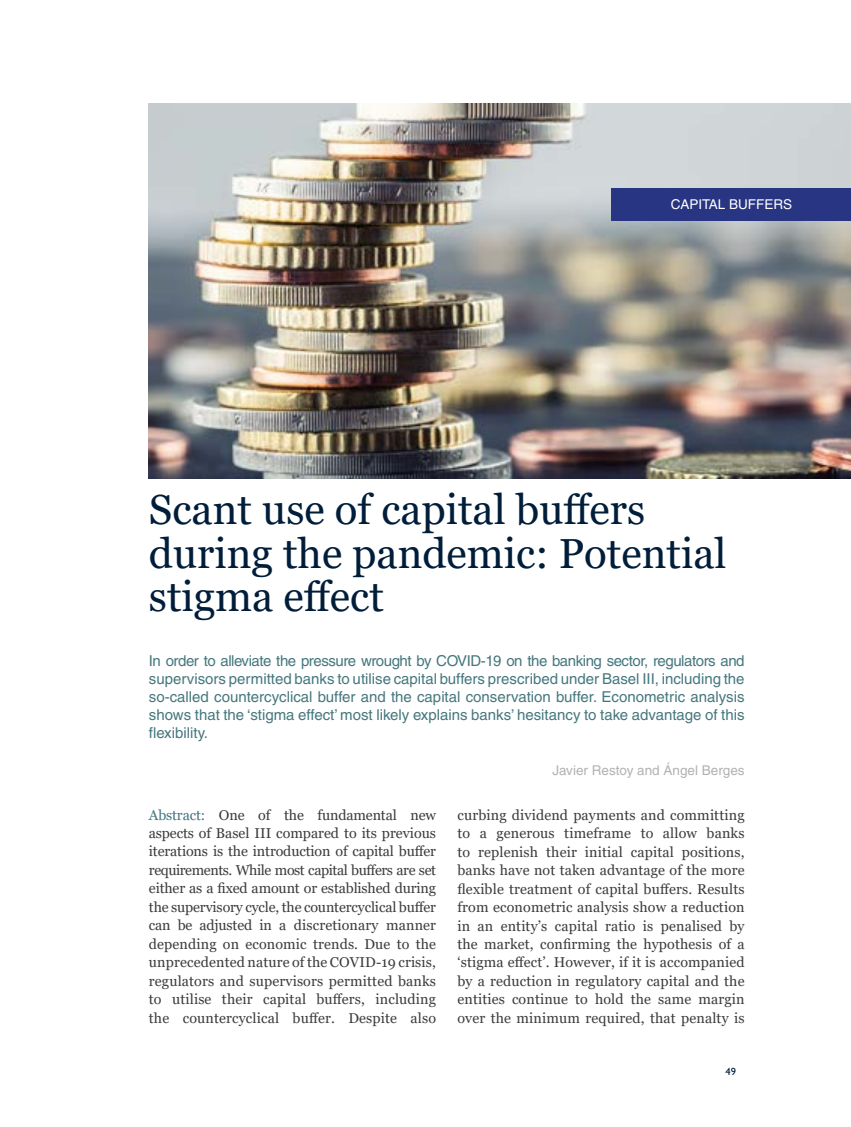
<style>
.page{position:relative;width:851px;height:1127px;background:#fff}
.page>*{position:absolute;margin:0;border:0;box-sizing:border-box;transform-origin:0 0}
.t1{font:42px/43.5px "Georgia";color:#001d39}
.t2{font:15px/18px "Helvetica";color:#45777e;text-align:justify}
.t3{font:14.25px/18.5px "Georgia";letter-spacing:.01em;color:#3c3c3b;text-align:justify}
.t4{font:13.5px "Helvetica";color:#b3b2b2}
.t5{font:13.5px "Helvetica";color:#fff}
.t6{font:500 10.5px "Gill Sans MT Std";color:#001d39}
.s1{color:#45777e}
</style>
<div class="page">
<img style="left:149px;top:104px;width:701px;height:374px">
<div style="left:611px;top:188px;width:239px;height:33px;background:#283583"></div>
<p class="t5" style="left:670px;top:196px;width:123px">CAPITAL BUFFERS</p>
<h1 class="t1" style="left:149px;top:489px;width:579px">Scant use of capital buffers during the pandemic: Potential stigma effect</h1>
<p class="t2" style="left:149px;top:651px;width:597px">In order to alleviate the pressure wrought by COVID-19 on the banking sector, regulators and supervisors permitted banks to utilise capital buffers prescribed under Basel III, including the so-called countercyclical buffer and the capital conservation buffer. Econometric analysis shows that the ‘stigma effect’ most likely explains banks’ hesitancy to take advantage of this flexibility.</p>
<p class="t4" style="left:552px;top:762px;width:193px">Javier Restoy and Ángel Berges</p>
<p class="t3" style="left:149px;top:806px;width:289px"><span class="s1">Abstract:</span> One of the fundamental new aspects of Basel III compared to its previous iterations is the introduction of capital buffer requirements. While most capital buffers are set either as a fixed amount or established during the supervisory cycle, the countercyclical buffer can be adjusted in a discretionary manner depending on economic trends. Due to the unprecedented nature of the COVID-19 crisis, regulators and supervisors permitted banks to utilise their capital buffers, including the countercyclical buffer. Despite also</p>
<p class="t3" style="left:457px;top:806px;width:288px">curbing dividend payments and committing to a generous timeframe to allow banks to replenish their initial capital positions, banks have not taken advantage of the more flexible treatment of capital buffers. Results from econometric analysis show a reduction in an entity’s capital ratio is penalised by the market, confirming the hypothesis of a ‘stigma effect’. However, if it is accompanied by a reduction in regulatory capital and the entities continue to hold the same margin over the minimum required, that penalty is</p>
<p class="t6" style="left:725px;top:1065px;width:12px">49</p>
</div>
